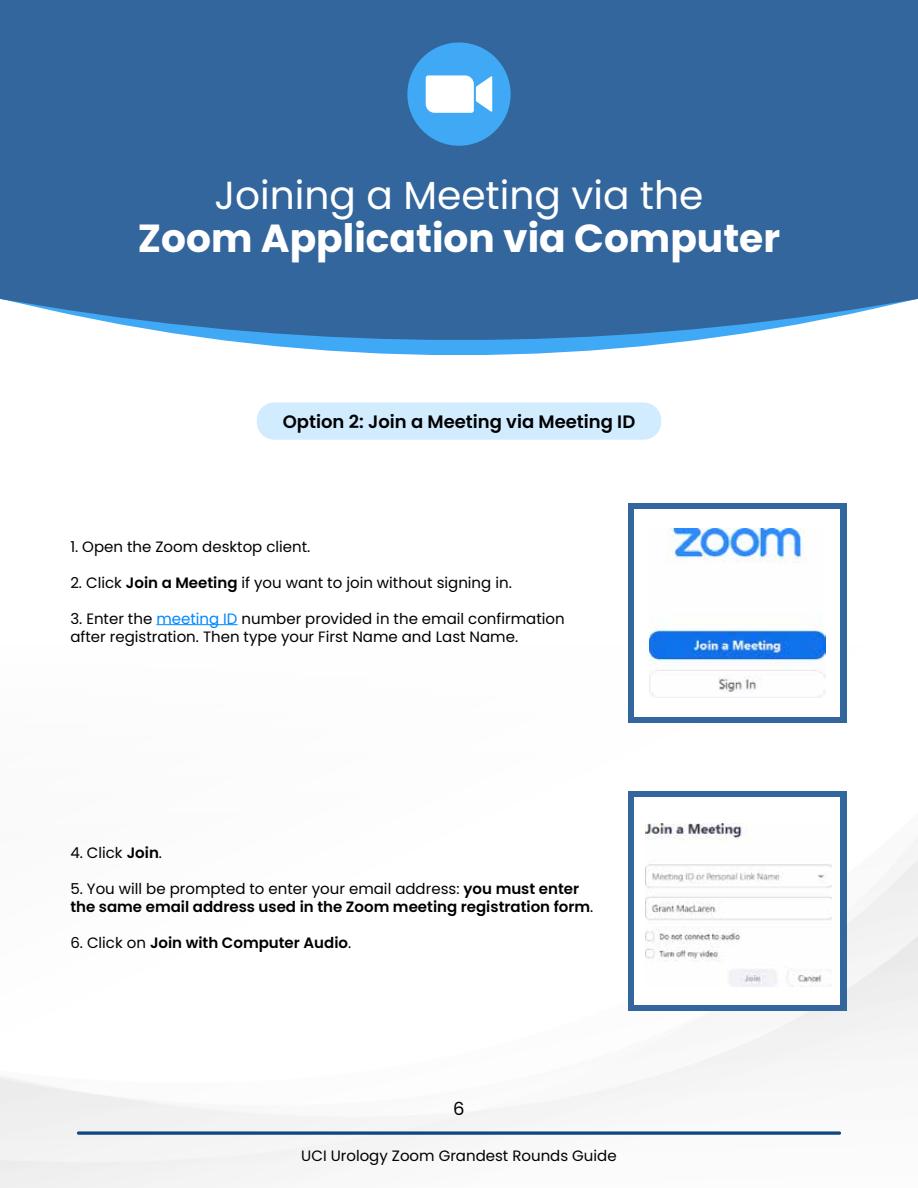
<style>
.page{position:relative;width:918px;height:1188px;background:#fff}
.page>*{position:absolute;margin:0;border:0;box-sizing:border-box;transform-origin:0 0}
.t1{font:700 39.15px "Poppins";color:#fff}
.t2{font:39.15px "Poppins";color:#fff}
.t3{font:600 18px "Poppins";color:#000}
.t4{font:18px "Poppins";color:#000}
.t5{font:15px/18px "Poppins";color:#000}
.t6{font:600 15px/18px "Poppins";color:#000}
.s1{font-weight:600}
.s2{color:#0086ff}
.s3{font-weight:400}
</style>
<div class="page">
<img style="left:0;top:1003px;width:918px;height:185px">
<div style="left:257px;top:402px;width:404px;height:38px;background:#d2ecff;border-radius:18px"></div>
<svg style="left:77px;top:1131px;width:764px;height:4px;background:#376494"></svg>
<svg style="left:0;top:0;width:918px;height:351px;background:#3c6ea3"></svg>
<hr style="left:156px;top:624px;width:82px;height:1px;background:#0086ff">
<div style="left:407px;top:42px;width:104px;height:104px;background:#3fa9f5;border-radius:50%"></div>
<svg style="left:426px;top:75px;width:66px;height:38px;background:#e4f3fd"></svg>
<div style="left:628px;top:503px;width:218px;height:220px;background:#33669d"></div>
<div style="left:635px;top:509px;width:205px;height:207px;background:#fff"></div>
<img style="left:649px;top:528px;width:176px;height:169px">
<div style="left:628px;top:791px;width:218px;height:220px;background:#33669d"></div>
<div style="left:635px;top:797px;width:205px;height:208px;background:#fff"></div>
<img style="left:646px;top:824px;width:186px;height:162px">
<h1 class="t2" style="left:214px;top:173px;width:491px">Joining a Meeting via the</h1>
<h1 class="t1" style="left:138px;top:215px;width:644px">Zoom Application via Computer</h1>
<p class="t3" style="left:283px;top:411px;width:354px">Option 2: Join a Meeting via Meeting ID</p>
<p class="t5" style="left:70px;top:537px;width:242px">1. Open the Zoom desktop client.</p>
<p class="t5" style="left:70px;top:573px;width:443px">2. Click <span class="s1">Join a Meeting</span> if you want to join without signing in.</p>
<p class="t5" style="left:70px;top:609px;width:496px">3. Enter the <span class="s2">meeting ID</span> number provided in the email confirmation after registration. Then type your First Name and Last Name.</p>
<p class="t5" style="left:70px;top:843px;width:93px">4. Click <span class="s1">Join</span>.</p>
<p class="t6" style="left:70px;top:879px;width:525px"><span class="s3">5. You will be prompted to enter your email address:</span> you must enter the same email address used in the Zoom meeting registration form<span class="s3">.</span></p>
<p class="t6" style="left:70px;top:933px;width:282px"><span class="s3">6. Click on</span> Join with Computer Audio<span class="s3">.</span></p>
<p class="t4" style="left:453px;top:1098px;width:13px">6</p>
<p class="t5" style="left:301px;top:1147px;width:317px">UCI Urology Zoom Grandest Rounds Guide</p>
</div>
